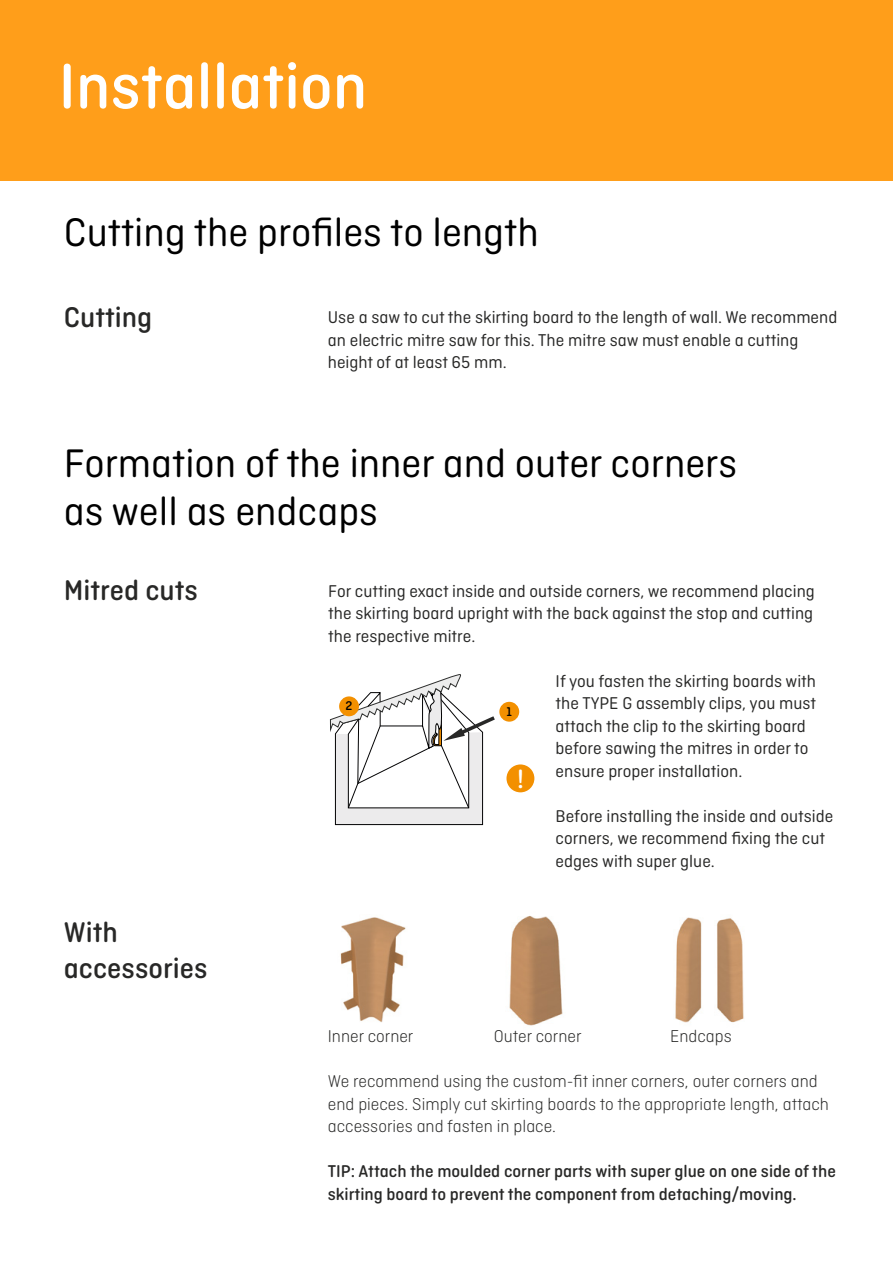
<style>
.page{position:relative;width:893px;height:1263px;background:#fff}
.page>*{position:absolute;margin:0;border:0;box-sizing:border-box;transform-origin:0 0}
.t1{font:500 67.5px "Ciutadella Rounded";color:#fff}
.t2{font:42px/48px "Ciutadella Rounded";color:#000}
.t3{font:500 30px/36px "Ciutadella Rounded";color:#282827}
.t4{font:500 28.05px "Ciutadella Rounded";color:#fff}
.t5{font:18px/22.5px "Ciutadella Rounded";color:#282827}
.t6{font:300 18px/22.5px "Ciutadella Rounded";color:#282827}
.t7{font:500 18px/22.5px "Ciutadella Rounded";color:#282827}
.t8{font:500 13.35px "Ciutadella Rounded";color:#000}
</style>
<div class="page">
<div style="left:0;top:0;width:893px;height:180px;background:#ff9e1a"></div>
<img style="left:340px;top:917px;width:66px;height:106px">
<img style="left:509px;top:916px;width:54px;height:110px">
<img style="left:675px;top:917px;width:27px;height:106px">
<img style="left:717px;top:918px;width:27px;height:105px">
<div style="left:506px;top:764px;width:28px;height:28px;background:#f39000;border-radius:50%"></div>
<div style="left:499px;top:702px;width:20px;height:20px;background:#f39000;border-radius:50%"></div>
<svg style="left:330px;top:674px;width:165px;height:151px"></svg>
<div style="left:339px;top:696px;width:20px;height:20px;background:#f39000;border-radius:50%"></div>
<h1 class="t1" style="left:58px;top:48px;width:310px">Installation</h1>
<h2 class="t2" style="left:64px;top:208px;width:476px">Cutting the profiles to length</h2>
<h3 class="t3" style="left:64px;top:299px;width:90px">Cutting</h3>
<p class="t5" style="left:328px;top:306px;width:511px">Use a saw to cut the skirting board to the length of wall. We recommend an electric mitre saw for this. The mitre saw must enable a cutting height of at least 65 mm.</p>
<h2 class="t2" style="left:64px;top:439px;width:675px">Formation of the inner and outer corners as well as endcaps</h2>
<h3 class="t3" style="left:64px;top:572px;width:136px">Mitred cuts</h3>
<h3 class="t3" style="left:64px;top:915px;width:145px">With accessories</h3>
<p class="t5" style="left:328px;top:579px;width:488px;text-align:justify">For cutting exact inside and outside corners, we recommend placing the skirting board upright with the back against the stop and cutting the respective mitre.</p>
<p class="t5" style="left:556px;top:669px;width:262px">If you fasten the skirting boards with the TYPE G assembly clips, you must attach the clip to the skirting board before sawing the mitres in order to ensure proper installation.</p>
<p class="t5" style="left:556px;top:804px;width:279px">Before installing the inside and outside corners, we recommend fixing the cut edges with super glue.</p>
<p class="t8" style="left:346px;top:698px;width:8px">2</p>
<p class="t8" style="left:506px;top:704px;width:7px">1</p>
<h3 class="t4" style="left:517px;top:763px;width:8px">!</h3>
<p class="t6" style="left:328px;top:1025px;width:87px">Inner corner</p>
<p class="t6" style="left:494px;top:1025px;width:89px">Outer corner</p>
<p class="t6" style="left:670px;top:1025px;width:63px">Endcaps</p>
<p class="t6" style="left:328px;top:1070px;width:503px">We recommend using the custom-fit inner corners, outer corners and end pieces. Simply cut skirting boards to the appropriate length, attach accessories and fasten in place.</p>
<p class="t7" style="left:328px;top:1160px;width:510px">TIP: Attach the moulded corner parts with super glue on one side of the skirting board to prevent the component from detaching/moving.</p>
</div>
